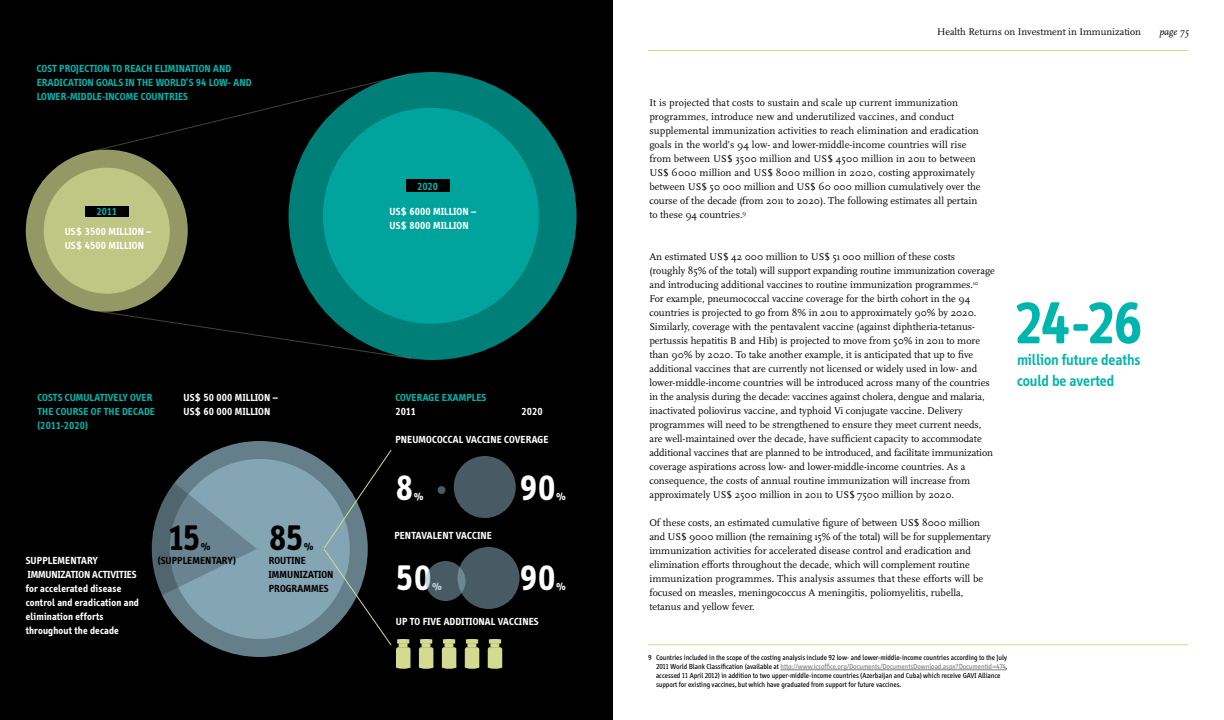
<style>
.page{position:relative;width:1224px;height:720px;background:#fff}
.page>*{position:absolute;margin:0;border:0;box-sizing:border-box;transform-origin:0 0}
.t1{font:700 60px "Info";color:#00b5ad}
.t2{font:700 36px "Info";color:#fff}
.t3{font:700 36px "Info";color:#000}
.t4{font:600 15.8px/21px "Info";color:#00b5ad}
.t5{font:700 10.5px/14px "Info";letter-spacing:.02em;color:#fff}
.t6{font:700 10.5px/14px "Info";letter-spacing:.035em;color:#00b5ad}
.t7{font:700 10.5px/14px "Info";letter-spacing:.035em;color:#000}
.t8{font:10.2px/14px "Scala";color:#000}
.t9{font:10px "Scala";color:#000}
.t10{font:italic 10px "Scala";color:#000}
.t11{font:7.5px/9px "Info";color:#000}
.s1{color:#808285}
</style>
<div class="page">
<hr style="left:648px;top:50px;width:540px;height:1px;background:#d4db91">
<hr style="left:648px;top:644px;width:540px;height:1px;background:#d4db91">
<div style="left:0;top:0;width:613px;height:720px;background:#000"></div>
<div style="left:454px;top:456px;width:62px;height:62px;background:#485a63;border-radius:50%"></div>
<div style="left:458px;top:547px;width:62px;height:62px;background:#485a63;border-radius:50%"></div>
<svg style="left:88px;top:73px;width:324px;height:80px"></svg>
<div style="left:289px;top:72px;width:288px;height:288px;background:#007e78;border-radius:50%"></div>
<div style="left:323px;top:108px;width:216px;height:216px;background:#00a49c;border-radius:50%"></div>
<svg style="left:26px;top:150px;width:162px;height:162px;background:#adb276"></svg>
<div style="left:152px;top:441px;width:216px;height:216px;background:#657f8a;border-radius:50%"></div>
<div style="left:170px;top:459px;width:180px;height:180px;background:#84a5b4;border-radius:50%"></div>
<svg style="left:151px;top:464px;width:106px;height:140px"></svg>
<div style="left:85px;top:206px;width:43px;height:11px;background:#000"></div>
<div style="left:406px;top:180px;width:43px;height:12px;background:#000"></div>
<div style="left:438px;top:486px;width:8px;height:8px;background:#485a63;border-radius:50%"></div>
<svg style="left:426px;top:561px;width:40px;height:40px"></svg>
<svg style="left:396px;top:665px;width:15px;height:4px"></svg>
<svg style="left:323px;top:449px;width:87px;height:218px"></svg>
<svg style="left:419px;top:665px;width:14px;height:4px"></svg>
<svg style="left:419px;top:639px;width:14px;height:28px"></svg>
<svg style="left:442px;top:665px;width:14px;height:4px"></svg>
<svg style="left:442px;top:639px;width:14px;height:28px"></svg>
<svg style="left:465px;top:665px;width:14px;height:4px"></svg>
<svg style="left:465px;top:639px;width:14px;height:28px"></svg>
<svg style="left:488px;top:665px;width:14px;height:4px"></svg>
<svg style="left:488px;top:639px;width:14px;height:28px"></svg>
<hr style="left:780px;top:670px;width:226px;height:1px;background:#808285">
<svg style="left:88px;top:309px;width:324px;height:50px"></svg>
<p class="t6" style="left:37px;top:61px;width:216px">COST PROJECTION TO REACH ELIMINATION AND<br>ERADICATION GOALS IN THE WORLD’S 94 LOW- AND<br>LOWER-MIDDLE-INCOME COUNTRIES</p>
<p class="t6" style="left:96px;top:205px;width:22px">2011</p>
<p class="t5" style="left:65px;top:224px;width:88px">US$ 3500 MILLION –<br>US$ 4500 MILLION</p>
<p class="t6" style="left:417px;top:180px;width:23px">2020</p>
<p class="t5" style="left:389px;top:205px;width:88px">US$ 6000 MILLION –<br>US$ 8000 MILLION</p>
<p class="t6" style="left:37px;top:390px;width:119px;text-indent:27px">CUMULATIVELY OVER<br>THE COURSE OF THE DECADE (2011-2020)</p>
<p class="t6" style="left:37px;top:390px;width:11px">COSTS</p>
<p class="t5" style="left:184px;top:390px;width:96px">US$ 50 000 MILLION –<br>US$ 60 000 MILLION</p>
<h2 class="t3" style="left:168px;top:517px;width:34px">15</h2>
<p class="t7" style="left:201px;top:539px;width:11px">%</p>
<h2 class="t3" style="left:269px;top:518px;width:36px">85</h2>
<p class="t7" style="left:304px;top:540px;width:11px">%</p>
<p class="t5" style="left:26px;top:554px;width:115px">SUPPLEMENTARY<br>IMM UNIZATION ACTIVITIES<br>FOR ACCELERATED DISEASE<br>CONTROL AND ERADICATION AND<br>ELIMINATION EFFORTS<br>THROUGHOUT THE DECADE</p>
<p class="t7" style="left:158px;top:553px;width:80px">(SUPPLEMENTARY)</p>
<p class="t7" style="left:269px;top:553px;width:66px">ROUTINE<br>IMMUNIZATION<br>PROGRAMM ES</p>
<p class="t6" style="left:395px;top:390px;width:12px">COVERAGE</p>
<p class="t6" style="left:442px;top:390px;width:40px">EXAMPLES</p>
<p class="t5" style="left:395px;top:404px;width:22px">2011</p>
<p class="t5" style="left:522px;top:404px;width:23px">2020</p>
<p class="t5" style="left:395px;top:432px;width:154px">PNEUMOCOCCAL VACCINE COVERAGE</p>
<h2 class="t2" style="left:395px;top:468px;width:19px">8</h2>
<p class="t5" style="left:414px;top:490px;width:11px">%</p>
<h2 class="t2" style="left:520px;top:468px;width:37px">90</h2>
<p class="t5" style="left:556px;top:490px;width:11px">%</p>
<p class="t5" style="left:394px;top:529px;width:99px">PENTAVALENT VACCINE</p>
<h2 class="t2" style="left:395px;top:557px;width:37px">50</h2>
<p class="t5" style="left:432px;top:579px;width:11px">%</p>
<h2 class="t2" style="left:520px;top:557px;width:37px">90</h2>
<p class="t5" style="left:556px;top:579px;width:11px">%</p>
<p class="t5" style="left:396px;top:614px;width:144px">UP TO FIVE ADDITIONAL VACCINES</p>
<p class="t9" style="left:937px;top:26px;width:205px">Health Returns on Investment in Immunization</p>
<p class="t10" style="left:1159px;top:26px;width:31px">page 75</p>
<p class="t8" style="left:649px;top:96px;width:333px">It is projected that costs to sustain and scale up current immunization programmes, introduce new and underutilized vaccines, and conduct supplemental immunization activities to reach elimination and eradication goals in the world’s 94 low- and lower-middle-income countries will rise from between US$ 3500 million and US$ 4500 million in 2011 to between US$ 6000 million and US$ 8000 million in 2020, costing approximately between US$ 50 000 million and US$ 60 000 million cumulatively over the course of the decade (from 2011 to 2020). The following estimates all pertain to these 94 countries.<sup>9</sup></p>
<p class="t8" style="left:649px;top:250px;width:347px">An estimated US$ 42 000 million to US$ 51 000 million of these costs<br>(roughly 85% of the total) will support expanding routine immunization coverage and introducing additional vaccines to routine immunization programmes.<sup>10<br></sup>For example, pneumococcal vaccine coverage for the birth cohort in the 94 countries is projected to go from 8% in 2011 to approximately 90% by 2020.<br>Similarly, coverage with the pentavalent vaccine (against diphtheria-tetanus&shy;pertussis hepatitis B and Hib) is projected to move from 50% in 2011 to more than 90% by 2020. To take another example, it is anticipated that up to five additional vaccines that are currently not licensed or widely used in low- and lower-middle-income countries will be introduced across many of the countries in the analysis during the decade: vaccines against cholera, dengue and malaria, inactivated poliovirus vaccine, and typhoid Vi conjugate vaccine. Delivery programmes will need to be strengthened to ensure they meet current needs, are well-maintained over the decade, have sufficient capacity to accommodate additional vaccines that are planned to be introduced, and facilitate immunization coverage aspirations across low- and lower-middle-income countries. As a consequence, the costs of annual routine immunization will increase from approximately US$ 2500 million in 2011 to US$ 7500 million by 2020.</p>
<p class="t8" style="left:649px;top:516px;width:343px">Of these costs, an estimated cumulative figure of between US$ 8000 million and US$ 9000 million (the remaining 15% of the total) will be for supplementary immunization activities for accelerated disease control and eradication and elimination efforts throughout the decade, which will complement routine immunization programmes. This analysis assumes that these efforts will be focused on measles, meningococcus A meningitis, poliomyelitis, rubella, tetanus and yellow fever.</p>
<h1 class="t1" style="left:1014px;top:289px;width:130px">24-26</h1>
<h3 class="t4" style="left:1017px;top:350px;width:125px">million future deaths could be averted</h3>
<p class="t11" style="left:656px;top:653px;width:353px;text-indent:-8px">9 Countries included in the scope of the costing analysis include 92 low- and lower-middle-income countries according to the July 2011 World Blank Classification (available at <span class="s1">http://www.icsoffice.org/Documents/DocumentsDownload.aspx?Documentid=474</span>, accessed 11 April 2012) in addition to two upper-middle-income countries (Azerbaijan and Cuba) which receive GAVI Alliance support for existing vaccines, but which have graduated from support for future vaccines.</p>
</div>
